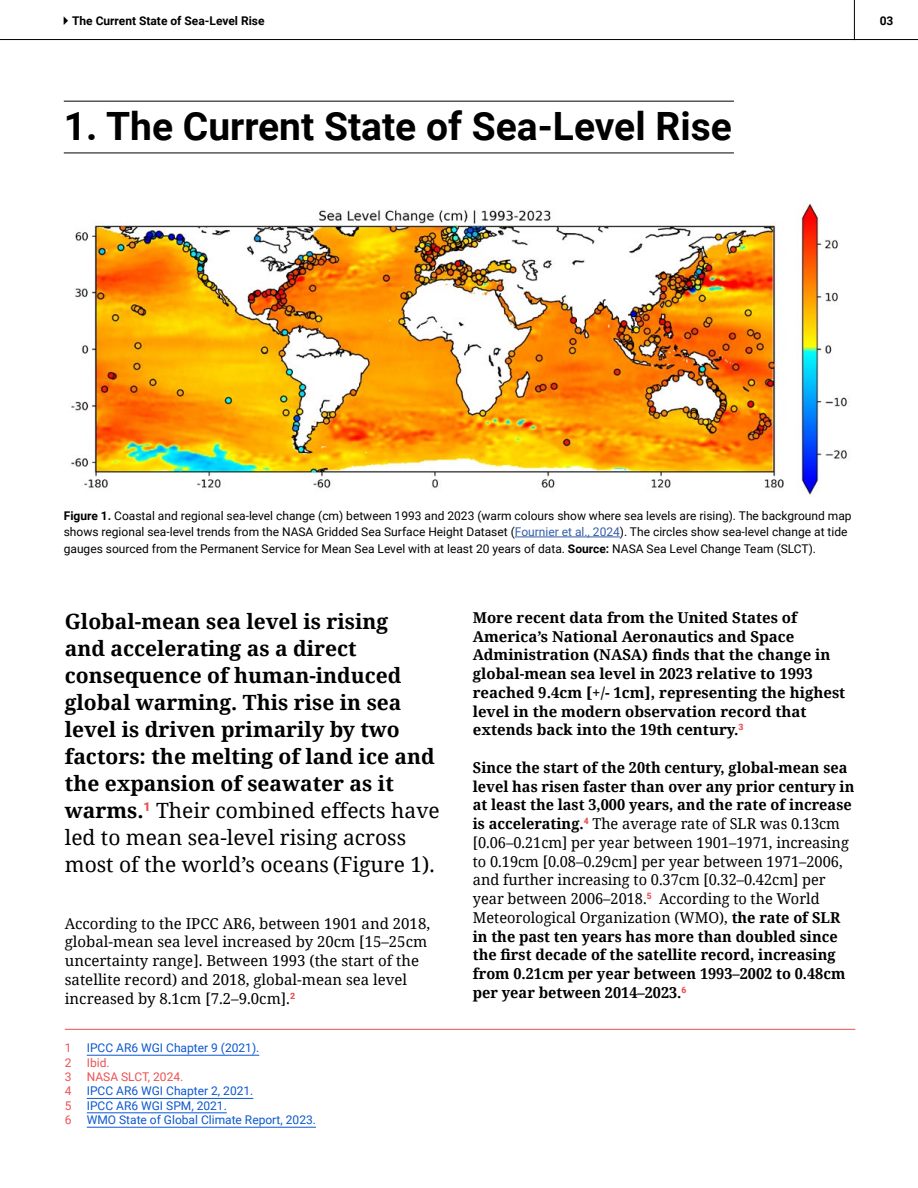
<style>
.page{position:relative;width:918px;height:1188px;background:#fff}
.page>*{position:absolute;margin:0;border:0;box-sizing:border-box;transform-origin:0 0}
.t1{font:700 39px "Roboto";color:#000}
.t2{font:700 21px/27px "Noto Serif";color:#000}
.t3{font:700 15px/18.8px "Noto Serif";color:#000}
.t4{font:15px/18.8px "Noto Serif";color:#000}
.t5{font:12px/16.5px "Roboto";color:#000}
.t6{font:12px "Roboto";color:#0b57d0}
.t7{font:700 12px "Roboto";color:#000}
.t8{font:12px "Roboto";color:#ec5153}
.s1{font-weight:700}
.s2{color:#345eab}
.s3{font-weight:400}
</style>
<div class="page">
<hr style="left:854px;top:0;width:1px;height:40px;background:#000">
<hr style="left:0;top:39px;width:918px;height:1px;background:#000">
<hr style="left:64px;top:101px;width:670px;height:1px;background:#000">
<hr style="left:64px;top:153px;width:670px;height:1px;background:#000">
<hr style="left:65px;top:1029px;width:790px;height:1px;background:#ec5153">
<hr style="left:87px;top:1055px;width:172px;height:1px;background:#0b57d0">
<hr style="left:87px;top:1098px;width:166px;height:1px;background:#0b57d0">
<hr style="left:87px;top:1112px;width:140px;height:1px;background:#0b57d0">
<hr style="left:87px;top:1127px;width:229px;height:1px;background:#0b57d0">
<img style="left:71px;top:203px;width:776px;height:294px">
<hr style="left:515px;top:537px;width:105px;height:1px;background:#345eab">
<p class="t7" style="left:72px;top:13px;width:194px">The Current State of Sea-Level Rise</p>
<p class="t7" style="left:880px;top:13px;width:15px">03</p>
<h1 class="t1" style="left:64px;top:99px;width:670px">1. The Current State of Sea-Level Rise</h1>
<p class="t5" style="left:64px;top:507px;width:789px"><span class="s1">Figure 1.</span> Coastal and regional sea-level change (cm) between 1993 and 2023 (warm colours show where sea levels are rising). The background map shows regional sea-level trends from the NASA Gridded Sea Surface Height Dataset (<span class="s2">Fournier et al., 2024</span>). The circles show sea-level change at tide gauges sourced from the Permanent Service for Mean Sea Level with at least 20 years of data. <span class="s1">Source:</span> NASA Sea Level Change Team (SLCT).</p>
<p class="t2" style="left:65px;top:608px;width:376px">Global-mean sea level is rising<br>and accelerating as a direct consequence of human-induced global warming. This rise in sea level is driven primarily by two factors: the melting of land ice and the expansion of seawater as it warms.<sup>1</sup> <span class="s3">Their combined effects have led to mean sea-level rising across most of the world’s oceans (Figure 1).</span></p>
<p class="t4" style="left:65px;top:913px;width:367px">According to the IPCC AR6, between 1901 and 2018, global-mean sea level increased by 20cm [15–25cm uncertainty range]. Between 1993 (the start of the satellite record) and 2018, global-mean sea level increased by 8.1cm [7.2–9.0cm].<sup>2</sup></p>
<p class="t8" style="left:65px;top:1040px;width:8px">1</p>
<p class="t6" style="left:87px;top:1040px;width:174px">IPCC AR6 WGI Chapter 9 (2021).</p>
<p class="t8" style="left:65px;top:1054px;width:8px">2</p>
<p class="t8" style="left:87px;top:1054px;width:24px">Ibid.</p>
<p class="t8" style="left:65px;top:1068px;width:8px">3</p>
<p class="t8" style="left:87px;top:1068px;width:98px">NASA SLCT, 2024.</p>
<p class="t8" style="left:65px;top:1083px;width:8px">4</p>
<p class="t6" style="left:87px;top:1083px;width:168px">IPCC AR6 WGI Chapter 2, 2021.</p>
<p class="t8" style="left:65px;top:1097px;width:8px">5</p>
<p class="t6" style="left:87px;top:1097px;width:142px">IPCC AR6 WGI SPM, 2021.</p>
<p class="t8" style="left:65px;top:1112px;width:8px">6</p>
<p class="t6" style="left:87px;top:1112px;width:231px">WMO State of Global Climate Report, 2023.</p>
<p class="t3" style="left:473px;top:608px;width:374px">More recent data from the United States of America’s National Aeronautics and Space Administration (NASA) finds that the change in global-mean sea level in 2023 relative to 1993 reached 9.4cm [+/- 1cm], representing the highest level in the modern observation record that extends back into the 19th century.<sup>3</sup></p>
<p class="t3" style="left:473px;top:758px;width:383px">Since the start of the 20th century, global-mean sea level has risen faster than over any prior century in at least the last 3,000 years, and the rate of increase is accelerating.<sup>4</sup> <span class="s3">The average rate of SLR was 0.13cm [0.06–0.21cm] per year between 1901–1971, increasing to 0.19cm [0.08–0.29cm] per year between 1971–2006, and further increasing to 0.37cm [0.32–0.42cm] per year between 2006–2018.</span><sup>5</sup> <span class="s3">According to the World Meteorological Organization (WMO),</span> the rate of SLR in the past ten years has more than doubled since the first decade of the satellite record, increasing from 0.21cm per year between 1993–2002 to 0.48cm per year between 2014–2023.<sup>6</sup></p>
</div>
